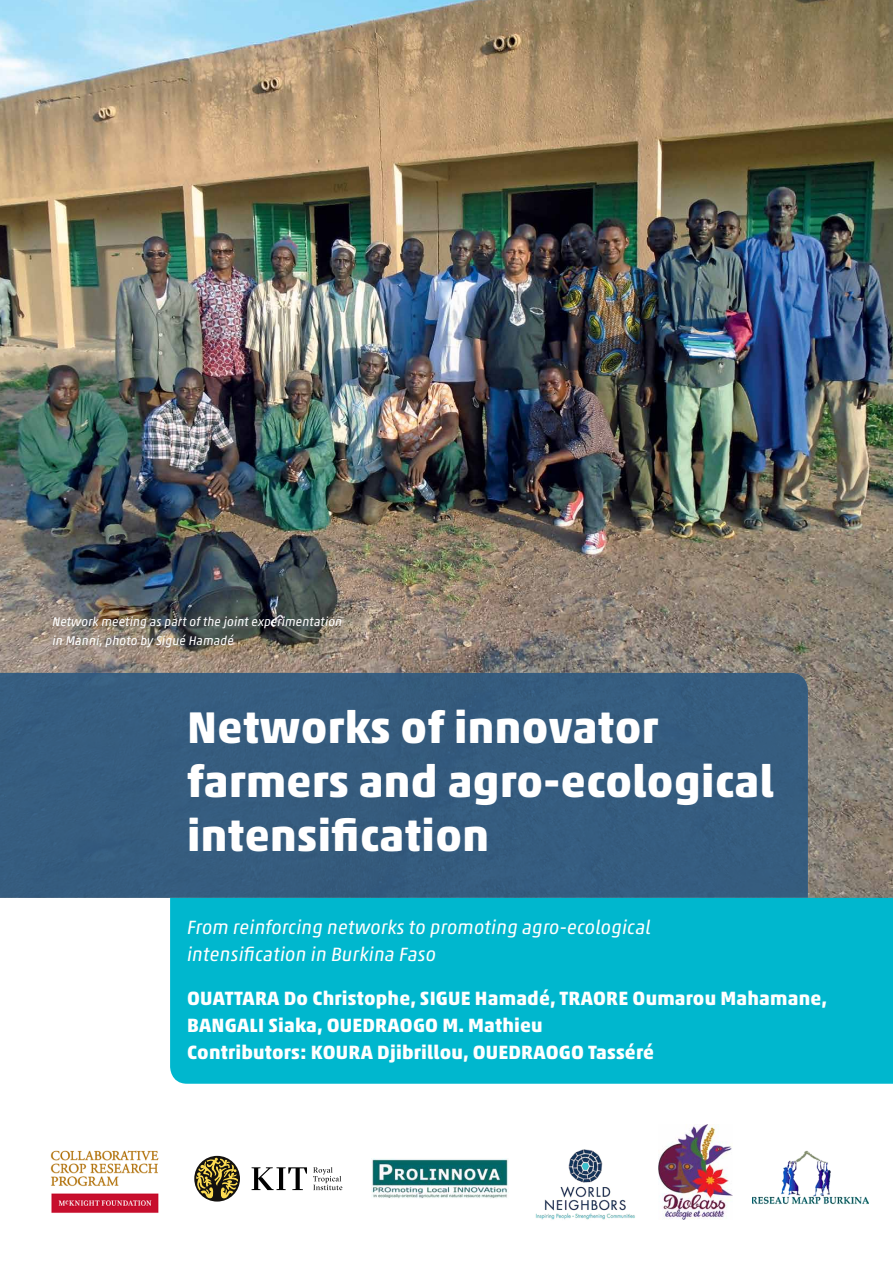
<style>
.page{position:relative;width:893px;height:1263px;background:#fff}
.page>*{position:absolute;margin:0;border:0;box-sizing:border-box;transform-origin:0 0}
.t1{font:700 45px/54px "Akko Pro";letter-spacing:.01em;color:#fff}
.t2{font:700 19.5px/27px "Akko Pro";letter-spacing:.01em;color:#fff}
.t3{font:italic 19.5px/27px "Akko Pro";letter-spacing:.01em;color:#fff}
.t4{font:italic 12.75px/18.8px "Akko Pro";letter-spacing:.01em;color:#fff}
</style>
<div class="page">
<img style="left:0;top:0;width:893px;height:898px">
<div style="left:0;top:673px;width:808px;height:225px;background:#365c7f"></div>
<div style="left:170px;top:898px;width:723px;height:186px;background:#00b7ce"></div>
<svg style="left:194px;top:1156px;width:46px;height:45px"></svg>
<svg style="left:195px;top:1158px;width:43px;height:40px;background:#817542"></svg>
<svg style="left:251px;top:1167px;width:56px;height:23px"></svg>
<svg style="left:313px;top:1167px;width:29px;height:23px"></svg>
<img style="left:50px;top:1150px;width:109px;height:63px">
<img style="left:371px;top:1159px;width:137px;height:40px">
<img style="left:753px;top:1150px;width:115px;height:54px">
<img style="left:658px;top:1124px;width:75px;height:96px">
<img style="left:535px;top:1149px;width:100px;height:71px">
<p class="t4" style="left:52px;top:612px;width:291px">Network meeting as part of the joint experimentation in Manni, photo by Sigué Hamadé</p>
<h1 class="t1" style="left:187px;top:700px;width:588px">Networks of innovator farmers and agro-ecological intensification</h1>
<p class="t3" style="left:187px;top:914px;width:465px">From reinforcing networks to promoting agro-ecological intensification in Burkina Faso</p>
<p class="t2" style="left:187px;top:985px;width:641px">OUATTARA Do Christophe, SIGUE Hamadé, TRAORE Oumarou Mahamane,<br>BANGALI Siaka, OUEDRAOGO M. Mathieu<br>Contributors: KOURA Djibrillou, OUEDRAOGO Tasséré</p>
</div>
